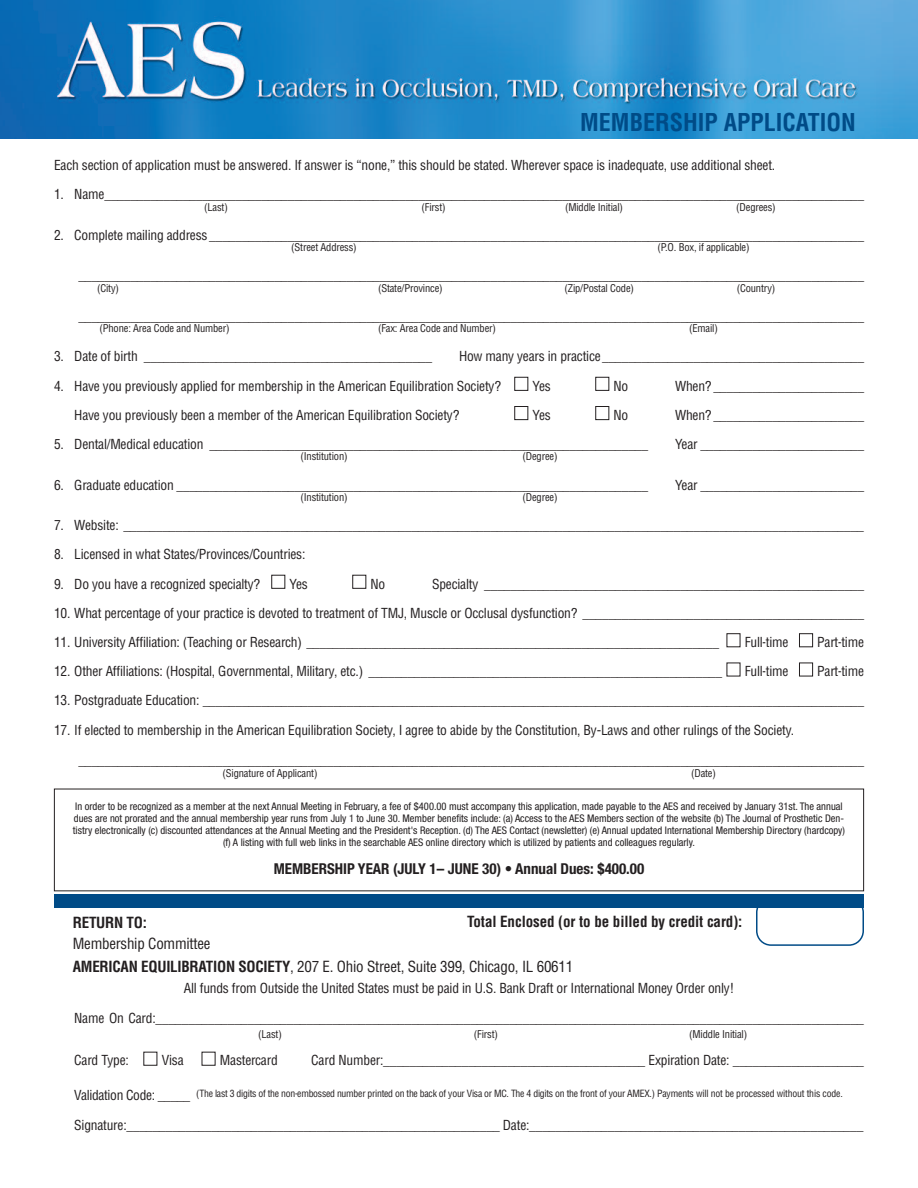
<style>
.page{position:relative;width:918px;height:1188px;background:#fff}
.page>*{position:absolute;margin:0;border:0;box-sizing:border-box;transform-origin:0 0}
.t1{font:700 condensed 24px "Helvetica";color:#004b87}
.t2{font:condensed 15px/23.1px "Helvetica";letter-spacing:-.015em;color:#231f20}
.t3{font:700 condensed 15px "Helvetica";letter-spacing:-.005em;color:#231f20}
.t4{font:700 condensed 15px "Helvetica Neue";color:#231f20}
.t5{font:condensed 13.5px "Helvetica";letter-spacing:-.015em;color:#231f20}
.t6{font:condensed 10.5px/12px "Helvetica Neue";color:#231f20;text-align:center}
.t7{font:condensed 10.5px "Helvetica";letter-spacing:-.015em;color:#231f20}
.t8{font:condensed 9.75px "Helvetica";letter-spacing:-.025em;color:#231f20}
.s1{font-weight:700}
.s2{font-size:13.5px}
</style>
<div class="page">
<img style="left:0;top:0;width:918px;height:138px">
<div style="left:799px;top:663px;width:14px;height:13px;border:1px solid #231f20"></div>
<div style="left:799px;top:634px;width:14px;height:13px;border:1px solid #231f20"></div>
<div style="left:272px;top:575px;width:13px;height:14px;border:1px solid #231f20"></div>
<div style="left:353px;top:575px;width:13px;height:14px;border:1px solid #231f20"></div>
<div style="left:515px;top:406px;width:13px;height:14px;border:1px solid #231f20"></div>
<div style="left:596px;top:406px;width:13px;height:14px;border:1px solid #231f20"></div>
<div style="left:515px;top:377px;width:13px;height:14px;border:1px solid #231f20"></div>
<div style="left:596px;top:377px;width:13px;height:14px;border:1px solid #231f20"></div>
<svg style="left:756px;top:908px;width:108px;height:38px"></svg>
<div style="left:54px;top:895px;width:810px;height:13px;background:#004b87"></div>
<h1 class="t1" style="left:580px;top:113px;width:277px">MEMBERSHIP APPLICATION</h1>
<p class="t5" style="left:54px;top:160px;width:723px">Each section of application must be answered. If answer is “none,” this should be stated. Wherever space is inadequate, use additional sheet.</p>
<p class="t5" style="left:54px;top:189px;width:812px">1. Name____________________________________________________________________________________________________________________</p>
<p class="t7" style="left:204px;top:203px;width:25px">(Last)</p>
<p class="t7" style="left:421px;top:203px;width:26px">(First)</p>
<p class="t7" style="left:565px;top:203px;width:59px">(Middle Initial)</p>
<p class="t7" style="left:736px;top:203px;width:41px">(Degrees)</p>
<p class="t5" style="left:54px;top:230px;width:812px">2. Complete mailing address ____________________________________________________________________________________________________</p>
<p class="t7" style="left:291px;top:243px;width:67px">(Street Address)</p>
<p class="t7" style="left:657px;top:243px;width:94px">(P.O. Box, if applicable)</p>
<p class="t5" style="left:78px;top:270px;width:787px">________________________________________________________________________________________________________________________</p>
<p class="t7" style="left:97px;top:284px;width:23px">(City)</p>
<p class="t7" style="left:378px;top:284px;width:66px">(State/Province)</p>
<p class="t7" style="left:565px;top:284px;width:71px">(Zip/Postal Code)</p>
<p class="t7" style="left:737px;top:284px;width:40px">(Country)</p>
<p class="t5" style="left:78px;top:311px;width:787px">________________________________________________________________________________________________________________________</p>
<p class="t7" style="left:100px;top:324px;width:131px">(Phone: Area Code and Number)</p>
<p class="t7" style="left:378px;top:324px;width:120px">(Fax: Area Code and Number)</p>
<p class="t7" style="left:689px;top:324px;width:30px">(Email)</p>
<p class="t5" style="left:54px;top:351px;width:380px">3. Date of birth ____________________________________________</p>
<p class="t5" style="left:459px;top:351px;width:407px">How many years in practice________________________________________</p>
<p class="t5" style="left:54px;top:380px;width:449px">4. Have you previously applied for membership in the American Equilibration Society?</p>
<p class="t5" style="left:533px;top:380px;width:20px">Yes</p>
<p class="t5" style="left:614px;top:380px;width:16px">No</p>
<p class="t5" style="left:675px;top:380px;width:191px">When? _______________________</p>
<p class="t5" style="left:74px;top:410px;width:387px">Have you previously been a member of the American Equilibration Society?</p>
<p class="t5" style="left:533px;top:410px;width:20px">Yes</p>
<p class="t5" style="left:614px;top:410px;width:16px">No</p>
<p class="t5" style="left:675px;top:410px;width:191px">When? _______________________</p>
<p class="t5" style="left:54px;top:439px;width:596px">5. Dental/Medical education ___________________________________________________________________</p>
<p class="t5" style="left:675px;top:439px;width:191px">Year _________________________</p>
<p class="t7" style="left:301px;top:452px;width:49px">(Institution)</p>
<p class="t7" style="left:523px;top:452px;width:37px">(Degree)</p>
<p class="t5" style="left:54px;top:479px;width:596px">6. Graduate education ________________________________________________________________________</p>
<p class="t5" style="left:675px;top:479px;width:191px">Year _________________________</p>
<p class="t7" style="left:301px;top:493px;width:49px">(Institution)</p>
<p class="t7" style="left:523px;top:493px;width:37px">(Degree)</p>
<p class="t5" style="left:54px;top:520px;width:812px">7. Website: _________________________________________________________________________________________________________________</p>
<p class="t5" style="left:54px;top:549px;width:253px">8. Licensed in what States/Provinces/Countries:</p>
<p class="t5" style="left:54px;top:578px;width:208px">9. Do you have a recognized specialty?</p>
<p class="t5" style="left:290px;top:578px;width:20px">Yes</p>
<p class="t5" style="left:371px;top:578px;width:16px">No</p>
<p class="t5" style="left:432px;top:578px;width:434px">Specialty __________________________________________________________</p>
<p class="t5" style="left:54px;top:608px;width:812px">10. What percentage of your practice is devoted to treatment of TMJ, Muscle or Occlusal dysfunction? ___________________________________________</p>
<p class="t5" style="left:54px;top:637px;width:667px">11. University Affiliation: (Teaching or Research) _______________________________________________________________</p>
<p class="t5" style="left:745px;top:637px;width:45px">Full-time</p>
<p class="t5" style="left:817px;top:637px;width:48px">Part-time</p>
<p class="t5" style="left:54px;top:666px;width:670px">12. Other Affiliations: (Hospital, Governmental, Military, etc.) ______________________________________________________</p>
<p class="t5" style="left:745px;top:666px;width:45px">Full-time</p>
<p class="t5" style="left:817px;top:666px;width:48px">Part-time</p>
<p class="t5" style="left:54px;top:695px;width:812px">13. Postgraduate Education: _____________________________________________________________________________________________________</p>
<p class="t5" style="left:54px;top:725px;width:742px">17. If elected to membership in the American Equilibration Society, I agree to abide by the Constitution, By-Laws and other rulings of the Society.</p>
<p class="t5" style="left:78px;top:755px;width:787px">________________________________________________________________________________________________________________________</p>
<p class="t7" style="left:223px;top:769px;width:96px">(Signature of Applicant)</p>
<p class="t7" style="left:691px;top:769px;width:26px">(Date)</p>
<p class="t6" style="left:73px;top:801px;width:774px">In order to be recognized as a member at the next Annual Meeting in February, a fee of $400.00 must accompany this application, made payable to the AES and received by January 31st. The annual dues are not prorated and the annual membership year runs from July 1 to June 30. Member benefits include: (a) Access to the AES Members section of the website (b) The Journal of Prosthetic Den&shy;tistry electronically (c) discounted attendances at the Annual Meeting and the President's Reception. (d) The AES Contact (newsletter) (e) Annual updated International Membership Directory (hardcopy) (f) A listing with full web links in the searchable AES online directory which is utilized by patients and colleagues regularly.</p>
<p class="t4" style="left:274px;top:860px;width:372px">MEMBERSHIP YEAR (JULY 1– JUNE 30) • Annual Dues: $400.00</p>
<p class="t3" style="left:467px;top:915px;width:277px">Total Enclosed (or to be billed by credit card):</p>
<p class="t3" style="left:73px;top:917px;width:76px">RETURN TO:</p>
<p class="t2" style="left:73px;top:934px;width:502px">Membership Committee<br><span class="s1">AMERICAN EQUILIBRATION SOCIETY</span>, 207 E. Ohio Street, Suite 399, Chicago, IL 60611</p>
<p class="t5" style="left:184px;top:983px;width:552px">All funds from Outside the United States must be paid in U.S. Bank Draft or International Money Order only!</p>
<p class="t5" style="left:74px;top:1013px;width:791px">Name On Card:____________________________________________________________________________________________________________</p>
<p class="t7" style="left:258px;top:1031px;width:25px">(Last)</p>
<p class="t7" style="left:474px;top:1031px;width:26px">(First)</p>
<p class="t7" style="left:689px;top:1031px;width:59px">(Middle Initial)</p>
<p class="t5" style="left:74px;top:1055px;width:56px">Card Type:</p>
<p class="t5" style="left:162px;top:1055px;width:23px">Visa</p>
<p class="t5" style="left:220px;top:1055px;width:59px">Mastercard</p>
<p class="t5" style="left:311px;top:1055px;width:554px">Card Number:________________________________________ Expiration Date: ____________________</p>
<p class="t8" style="left:74px;top:1090px;width:770px"><span class="s2">Validation Code: _____</span> (The last 3 digits of the non-embossed number printed on the back of your Visa or MC. The 4 digits on the front of your AMEX.) Payments will not be processed without this code.</p>
<p class="t5" style="left:74px;top:1120px;width:791px">Signature:_________________________________________________________ Date:___________________________________________________</p>
</div>
